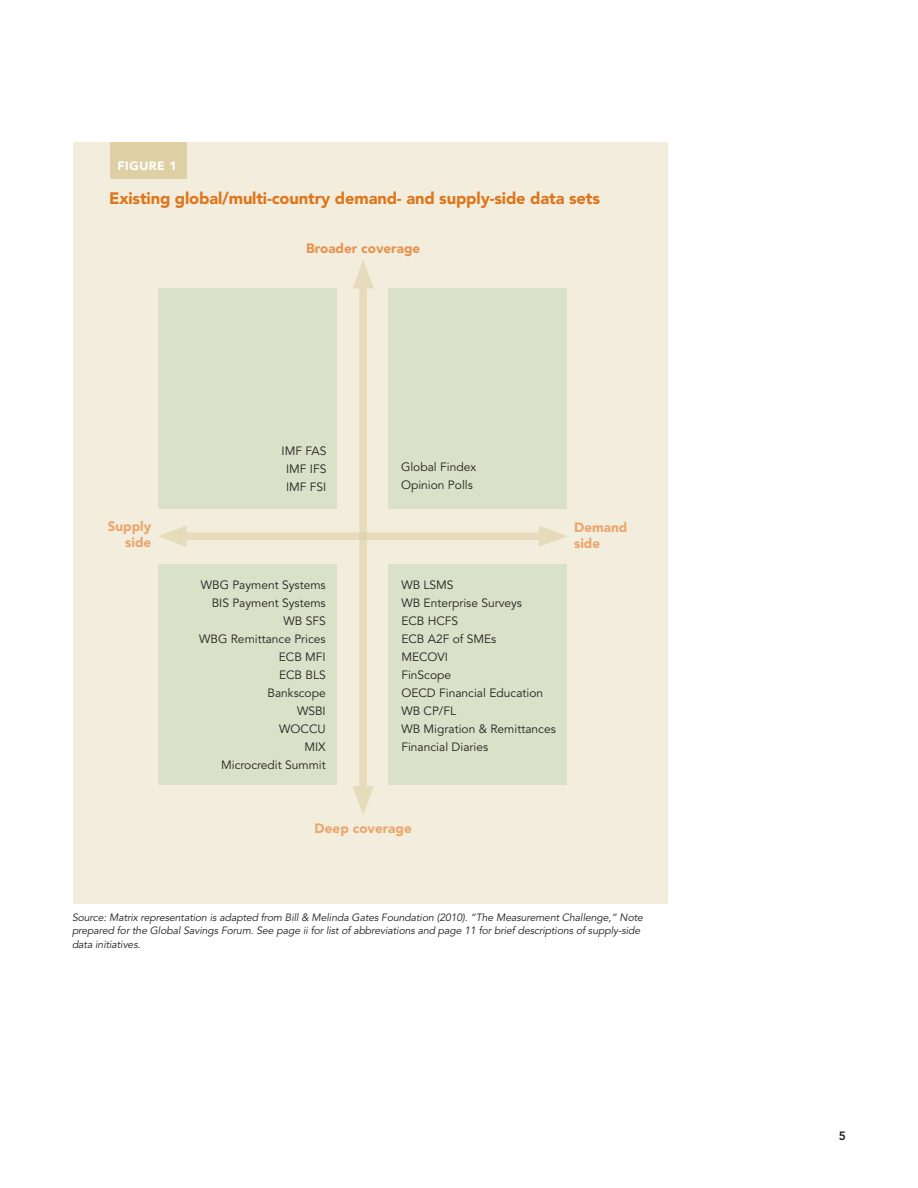
<style>
.page{position:relative;width:918px;height:1188px;background:#fff}
.page>*{position:absolute;margin:0;border:0;box-sizing:border-box;transform-origin:0 0}
.t1{font:900 16.5px "Avenir";letter-spacing:-.01em;color:#de761c}
.t2{font:900 13.5px/16.2px "Avenir";color:#eba56c}
.t3{font:900 13.5px "Avenir";color:#e6934e}
.t4{font:12px/18px "Avenir";color:#231f20}
.t5{font:900 12px "Avenir";color:#fff}
.t6{font:800 12px "Avenir";color:#231f20}
.t7{font:italic 10.5px/13.5px "Avenir";letter-spacing:-.01em;color:#231f20}
</style>
<div class="page">
<div style="left:73px;top:142px;width:595px;height:762px;background:#f3eddd"></div>
<div style="left:388px;top:564px;width:179px;height:221px;background:#d9e1c8"></div>
<div style="left:388px;top:288px;width:179px;height:221px;background:#d9e1c8"></div>
<div style="left:158px;top:564px;width:178px;height:221px;background:#d9e1c8"></div>
<div style="left:158px;top:288px;width:178px;height:221px;background:#d9e1c8"></div>
<div style="left:110px;top:142px;width:76px;height:37px;background:#decfa5"></div>
<div style="left:359px;top:276px;width:8px;height:522px;background:#e6dbbb"></div>
<svg style="left:353px;top:260px;width:21px;height:28px"></svg>
<svg style="left:353px;top:786px;width:21px;height:29px"></svg>
<div style="left:174px;top:532px;width:377px;height:8px;background:#e6dbbb"></div>
<svg style="left:158px;top:526px;width:29px;height:21px"></svg>
<svg style="left:539px;top:526px;width:29px;height:21px"></svg>
<p class="t5" style="left:118px;top:159px;width:8px">fig</p>
<p class="t5" style="left:139px;top:159px;width:39px">ure 1</p>
<h1 class="t1" style="left:109px;top:188px;width:492px">Existing global/multi-country demand- and supply-side data sets</h1>
<p class="t3" style="left:306px;top:240px;width:116px">Broader coverage</p>
<p class="t2" style="left:108px;top:518px;width:45px;text-align:right">Supply side</p>
<p class="t4" style="left:282px;top:442px;width:46px;text-align:center">IMF FAS<br>IMF IFS<br>IMF FSI</p>
<p class="t4" style="left:401px;top:458px;width:77px">Global Findex<br>Opinion Polls</p>
<p class="t4" style="left:199px;top:577px;width:128px;text-align:right">WBG Payment Systems<br>BIS Payment Systems<br>WB SFS<br>WBG Remittance Prices<br>ECB MFI<br>ECB BLS<br>Bankscope<br>WSBI<br>WOCCU<br>MIX<br>Microcredit Summit</p>
<p class="t4" style="left:401px;top:577px;width:156px">WB LSMS<br>WB Enterprise Surveys<br>ECB HCFS<br>ECB A2F of SMEs<br>MECOVI<br>FinScope<br>OECD Financial Education<br>WB CP/FL<br>WB Migration &amp; Remittances<br>Financial Diaries</p>
<p class="t2" style="left:574px;top:519px;width:55px">Demand side</p>
<p class="t2" style="left:315px;top:820px;width:99px">Deep coverage</p>
<p class="t7" style="left:72px;top:911px;width:573px">Source: Matrix representation is adapted from Bill &amp; Melinda Gates Foundation (2010). “The Measurement Challenge,” Note prepared for the Global Savings Forum. See page ii for list of abbreviations and page 11 for brief descriptions of supply-side data initiatives.</p>
<p class="t6" style="left:839px;top:1128px;width:9px">5</p>
</div>
